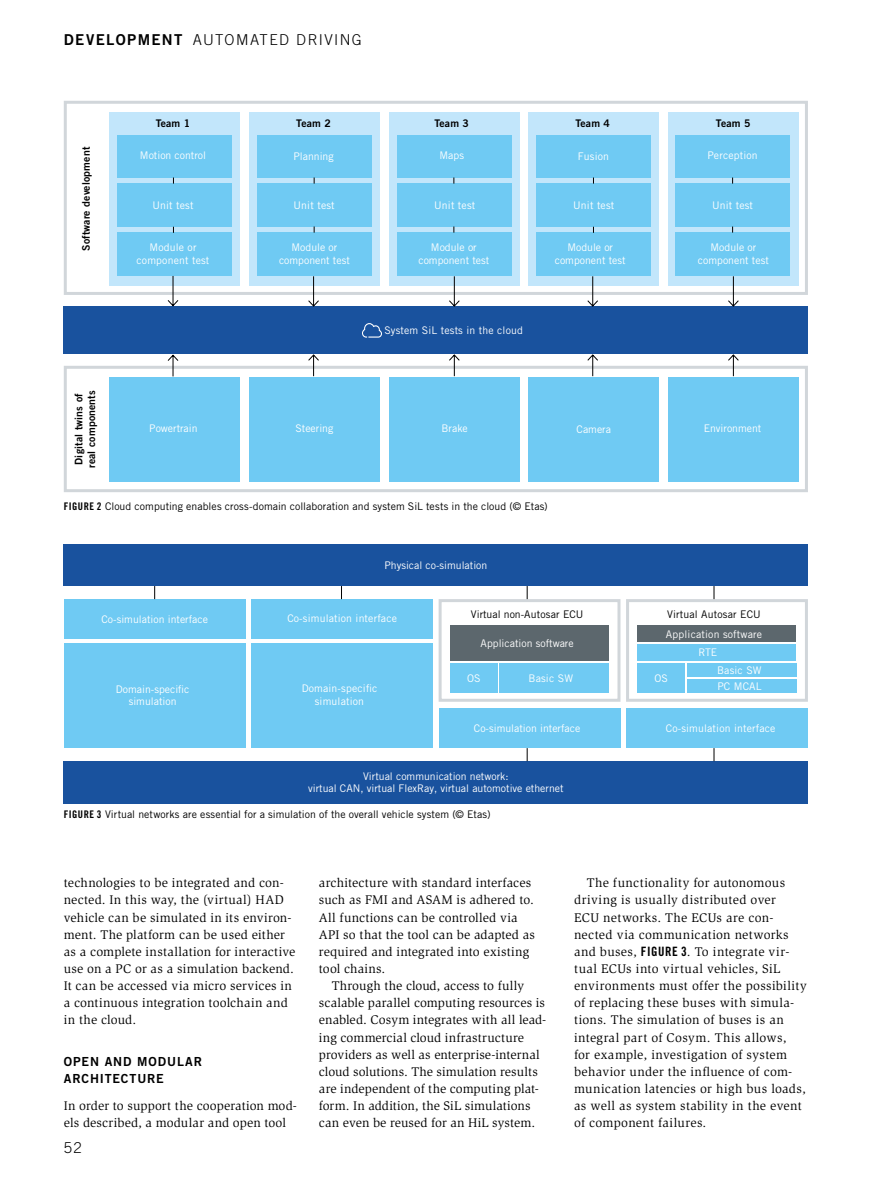
<style>
.page{position:relative;width:893px;height:1187px;background:#fff}
.page>*{position:absolute;margin:0;border:0;box-sizing:border-box;transform-origin:0 0}
.Category_x{font:300 15px "Trade Gothic LT Std";letter-spacing:.095em;color:#000}
.NoXML_Pagina{font:300 15px "Trade Gothic LT Std";color:#000}
.Para_Indent{font:12.9px/17.1px "Slimbach Std";letter-spacing:.015em;color:#000}
.Para_x{font:12.9px/17.1px "Slimbach Std";letter-spacing:.01em;color:#000}
.SectionHeading_1_x{font:12.45px/17.1px "Trade Gothic LT Std Bd 2";letter-spacing:.07em;color:#000}
.t1{font:10.5px/12.6px "Trade Gothic LT Std 2";color:#fff;text-align:center}
.t2{font:10.5px/12.6px "Trade Gothic LT Std";color:#fff;text-align:center}
.Image_Caption_x{font:10.5px "Trade Gothic LT Std";letter-spacing:.005em;color:#000}
.t3{font:10.5px/12.6px "Trade Gothic LT Std Bd 22";letter-spacing:.015em;color:#000;text-align:center}
.t4{font:10.5px "Trade Gothic LT Std 2";letter-spacing:.015em;color:#000}
.s1{font-family:"Trade Gothic LT Std Bd 2";font-weight:400}
.s2{font-family:"Trade Gothic LT Std Bd Cn 20"}
</style>
<div class="page">
<div style="left:626px;top:599px;width:182px;height:102px;border:3px solid #d1d6da"></div>
<div style="left:439px;top:599px;width:181px;height:102px;border:3px solid #d1d6da"></div>
<div style="left:64px;top:544px;width:744px;height:42px;background:#19529e"></div>
<div style="left:64px;top:761px;width:744px;height:42px;background:#19529e"></div>
<div style="left:450px;top:625px;width:159px;height:35px;background:#5c676d"></div>
<div style="left:637px;top:625px;width:159px;height:17px;background:#5c676d"></div>
<div style="left:450px;top:662px;width:48px;height:30px;background:#6fcaf3"></div>
<div style="left:637px;top:662px;width:48px;height:30px;background:#6fcaf3"></div>
<div style="left:500px;top:662px;width:109px;height:30px;background:#6fcaf3"></div>
<div style="left:637px;top:644px;width:159px;height:16px;background:#6fcaf3"></div>
<div style="left:687px;top:662px;width:109px;height:14px;background:#6fcaf3"></div>
<div style="left:687px;top:678px;width:109px;height:14px;background:#6fcaf3"></div>
<div style="left:64px;top:599px;width:182px;height:39px;background:#6fcaf3"></div>
<div style="left:439px;top:708px;width:181px;height:40px;background:#6fcaf3"></div>
<div style="left:251px;top:599px;width:182px;height:39px;background:#6fcaf3"></div>
<div style="left:626px;top:708px;width:182px;height:40px;background:#6fcaf3"></div>
<div style="left:251px;top:643px;width:182px;height:105px;background:#6fcaf3"></div>
<div style="left:64px;top:643px;width:182px;height:105px;background:#6fcaf3"></div>
<svg style="left:154px;top:586px;width:1px;height:13px"></svg>
<svg style="left:527px;top:748px;width:1px;height:13px"></svg>
<svg style="left:527px;top:586px;width:1px;height:13px"></svg>
<svg style="left:341px;top:586px;width:1px;height:13px"></svg>
<svg style="left:713px;top:748px;width:1px;height:13px"></svg>
<svg style="left:713px;top:586px;width:1px;height:13px"></svg>
<div style="left:64px;top:366px;width:744px;height:126px;border:3px solid #d1d6da"></div>
<div style="left:64px;top:307px;width:744px;height:47px;background:#19529e"></div>
<div style="left:109px;top:112px;width:131px;height:173px;background:#c2e6fb"></div>
<div style="left:109px;top:376px;width:131px;height:105px;background:#6fcaf3"></div>
<div style="left:249px;top:112px;width:131px;height:173px;background:#c2e6fb"></div>
<div style="left:249px;top:376px;width:131px;height:105px;background:#6fcaf3"></div>
<div style="left:389px;top:112px;width:131px;height:173px;background:#c2e6fb"></div>
<div style="left:389px;top:376px;width:131px;height:105px;background:#6fcaf3"></div>
<div style="left:528px;top:112px;width:131px;height:173px;background:#c2e6fb"></div>
<div style="left:528px;top:376px;width:131px;height:105px;background:#6fcaf3"></div>
<div style="left:668px;top:112px;width:131px;height:173px;background:#c2e6fb"></div>
<div style="left:668px;top:376px;width:131px;height:105px;background:#6fcaf3"></div>
<div style="left:64px;top:101px;width:744px;height:194px;border:3px solid #d1d6da"></div>
<div style="left:118px;top:135px;width:114px;height:42px;background:#6fcaf3"></div>
<div style="left:118px;top:183px;width:114px;height:44px;background:#6fcaf3"></div>
<div style="left:118px;top:233px;width:114px;height:43px;background:#6fcaf3"></div>
<div style="left:257px;top:135px;width:114px;height:42px;background:#6fcaf3"></div>
<div style="left:397px;top:135px;width:114px;height:42px;background:#6fcaf3"></div>
<div style="left:537px;top:135px;width:114px;height:42px;background:#6fcaf3"></div>
<div style="left:675px;top:135px;width:115px;height:42px;background:#6fcaf3"></div>
<div style="left:675px;top:183px;width:115px;height:44px;background:#6fcaf3"></div>
<div style="left:675px;top:233px;width:115px;height:43px;background:#6fcaf3"></div>
<svg style="left:167px;top:177px;width:573px;height:200px"></svg>
<svg style="left:362px;top:323px;width:20px;height:14px"></svg>
<p class="Category_x" style="left:64px;top:31px;width:300px"><span class="s1">DEVELOPMENT</span> AUTOMATED DRIVI NG</p>
<p class="t3" style="left:79px;top:251px;width:106px;rotate:-90deg">Software development</p>
<p class="t3" style="left:72px;top:468px;width:79px;rotate:-90deg">Digital twins of real components</p>
<p class="t3" style="left:156px;top:117px;width:36px">Team 1</p>
<p class="t3" style="left:296px;top:117px;width:36px">Team 2</p>
<p class="t3" style="left:434px;top:117px;width:36px">Team 3</p>
<p class="t3" style="left:575px;top:117px;width:36px">Team 4</p>
<p class="t3" style="left:716px;top:117px;width:36px">Team 5</p>
<p class="t2" style="left:140px;top:149px;width:68px">Motion control</p>
<p class="t2" style="left:293px;top:150px;width:42px">Planning</p>
<p class="t2" style="left:439px;top:149px;width:26px">Maps</p>
<p class="t2" style="left:578px;top:150px;width:33px">Fusion</p>
<p class="t2" style="left:707px;top:149px;width:52px">Perception</p>
<p class="t2" style="left:294px;top:199px;width:43px">Unit test</p>
<p class="t2" style="left:279px;top:241px;width:72px">Module or component test</p>
<p class="t2" style="left:152px;top:199px;width:43px">Unit test</p>
<p class="t2" style="left:137px;top:241px;width:74px">Module or component test</p>
<p class="t2" style="left:434px;top:199px;width:43px">Unit test</p>
<p class="t2" style="left:418px;top:241px;width:72px">Module or component test</p>
<p class="t2" style="left:573px;top:199px;width:43px">Unit test</p>
<p class="t2" style="left:555px;top:241px;width:72px">Module or component test</p>
<p class="t2" style="left:712px;top:199px;width:43px">Unit test</p>
<p class="t2" style="left:698px;top:241px;width:72px">Module or component test</p>
<p class="t2" style="left:384px;top:323px;width:140px">System SiL tests in the cloud</p>
<p class="t2" style="left:149px;top:422px;width:50px">Powertrain</p>
<p class="t2" style="left:295px;top:422px;width:39px">Steering</p>
<p class="t2" style="left:442px;top:422px;width:28px">Brake</p>
<p class="t2" style="left:577px;top:423px;width:36px">Camera</p>
<p class="t2" style="left:704px;top:422px;width:59px">Environment</p>
<p class="Image_Caption_x" style="left:64px;top:499px;width:485px"><span class="s2">FIGURE 2</span> Cloud computing enables cross-domain collaboration and system SiL tests in the cloud (© Etas)</p>
<p class="t1" style="left:102px;top:612px;width:108px">Co-simulation interface</p>
<p class="t1" style="left:116px;top:682px;width:75px">Domain-specific simulation</p>
<p class="t1" style="left:384px;top:559px;width:104px">Physical co-simulation</p>
<p class="t1" style="left:287px;top:612px;width:111px">Co-simulation interface</p>
<p class="t1" style="left:302px;top:682px;width:77px">Domain-specific simulation</p>
<p class="t4" style="left:667px;top:608px;width:95px">Virtual Autosar ECU</p>
<p class="t1" style="left:717px;top:643px;width:46px;line-height:17.4px;text-align:left;text-indent:-19px">RTE<br>Basic SW</p>
<p class="t1" style="left:717px;top:679px;width:46px">PC MCAL</p>
<p class="t4" style="left:471px;top:608px;width:114px">Virtual non-Autosar ECU</p>
<p class="t1" style="left:481px;top:636px;width:95px">Application software</p>
<p class="t1" style="left:666px;top:627px;width:98px">Application software</p>
<p class="t1" style="left:467px;top:671px;width:15px">OS</p>
<p class="t1" style="left:528px;top:671px;width:46px">Basic SW</p>
<p class="t1" style="left:654px;top:671px;width:15px">OS</p>
<p class="t1" style="left:474px;top:721px;width:108px">Co-simulation interface</p>
<p class="t1" style="left:666px;top:721px;width:111px">Co-simulation interface</p>
<p class="t1" style="left:308px;top:769px;width:257px">Virtual communication network:<br>virtual CAN, virtual FlexRay, virtual automotive ethernet</p>
<p class="Image_Caption_x" style="left:64px;top:808px;width:428px"><span class="s2">FIGURE 3</span> Virtual networks are essential for a simulation of the overall vehicle system (© Etas)</p>
<p class="Para_Indent" style="left:64px;top:874px;width:233px">technologies to be integrated and con&shy;nected. In this way, the (virtual) HAD vehicle can be simulated in its environ&shy;ment. The platform can be used either as a complete installation for interactive use on a PC or as a simulation backend.<br>It can be accessed via micro services in a continuous integration toolchain and in the cloud.</p>
<p class="SectionHeading_1_x" style="left:64px;top:1052px;width:140px">OPEN AND MODULAR<br>ARCHITECTURE</p>
<p class="Para_x" style="left:64px;top:1097px;width:235px">In order to support the cooperation mod&shy;els described, a modular and open tool</p>
<p class="NoXML_Pagina" style="left:64px;top:1138px;width:20px">52</p>
<p class="Para_x" style="left:319px;top:874px;width:218px">architecture with standard interfaces such as FMI and ASAM is adhered to.<br>All functions can be controlled via<br>API so that the tool can be adapted as required and integrated into existing tool chains.</p>
<p class="Para_Indent" style="left:319px;top:977px;width:229px;text-indent:13px">Through the cloud, access to fully scalable parallel computing resources is enabled. Cosym integrates with all lead&shy;ing commercial cloud infrastructure providers as well as enterprise-internal cloud solutions. The simulation results are independent of the computing plat&shy;form. In addition, the SiL simulations can even be reused for an HiL system.</p>
<p class="Para_Indent" style="left:574px;top:874px;width:234px;text-indent:13px">The functionality for autonomous driving is usually distributed over<br>ECU networks. The ECUs are con&shy;nected via communication networks and buses, <span class="s2">FIGURE 3</span>. To integrate vir&shy;tual ECUs into virtual vehicles, SiL environments must offer the possibility of replacing these buses with simula&shy;tions. The simulation of buses is an integral part of Cosym. This allows,<br>for example, investigation of system behavior under the influence of com&shy;munication latencies or high bus loads, as well as system stability in the event of component failures.</p>
</div>
